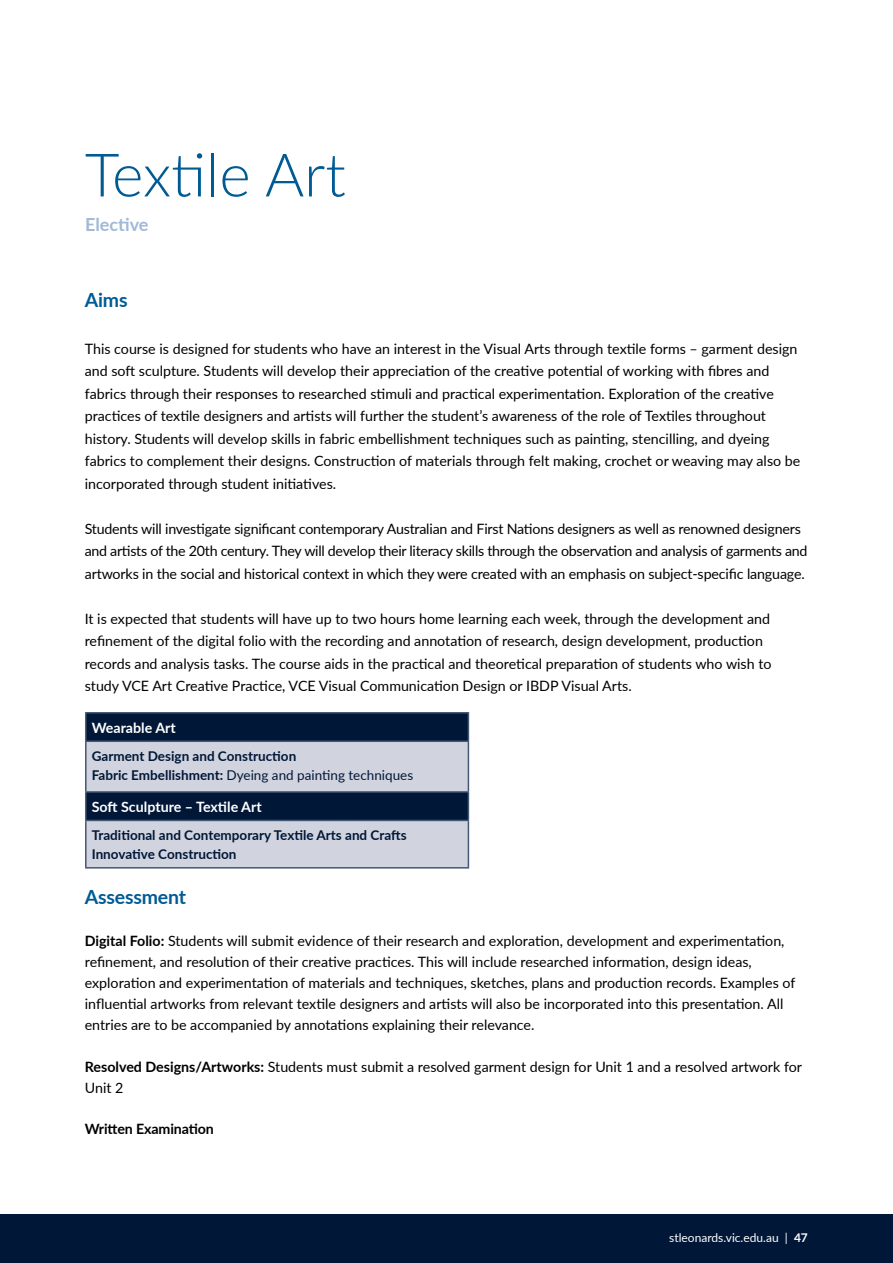
<style>
.page{position:relative;width:893px;height:1263px;background:#fff}
.page>*{position:absolute;margin:0;border:0;box-sizing:border-box;transform-origin:0 0}
.t1{font:300 60px "Lato";color:#005b94}
.t2{font:700 19.5px "Lato";letter-spacing:-.01em;color:#005b94}
.t3{font:700 18px "Lato";color:#a0b9d7}
.t4{font:14.25px/22.5px "Lato";color:#000}
.t5{font:700 14.25px "Lato";color:#fff}
.t6{font:700 14.25px "Lato";letter-spacing:-.01em;color:#000}
.t7{font:700 13.5px/19.5px "Lato";color:#001738}
.t8{font:12px "Lato";color:#fff}
.s1{font-weight:400}
.s2{font-weight:700}
</style>
<div class="page">
<div style="left:0;top:1214px;width:893px;height:49px;background:#001738"></div>
<div style="left:87px;top:821px;width:381px;height:46px;background:#d1d4de"></div>
<hr style="left:85px;top:712px;width:384px;height:1px;background:#425875">
<hr style="left:85px;top:740px;width:384px;height:2px;background:#425875">
<hr style="left:85px;top:791px;width:384px;height:2px;background:#425875">
<svg style="left:86px;top:713px;width:383px;height:107px;background:#627086"></svg>
<hr style="left:85px;top:820px;width:384px;height:1px;background:#425875">
<hr style="left:85px;top:713px;width:2px;height:27px;background:#425875">
<hr style="left:85px;top:742px;width:2px;height:49px;background:#425875">
<hr style="left:468px;top:742px;width:1px;height:49px;background:#425875">
<hr style="left:85px;top:793px;width:2px;height:27px;background:#425875">
<hr style="left:85px;top:821px;width:2px;height:46px;background:#425875">
<hr style="left:468px;top:821px;width:1px;height:46px;background:#425875">
<hr style="left:85px;top:867px;width:384px;height:1px;background:#425875">
<h1 class="t1" style="left:85px;top:133px;width:263px">Textile Art</h1>
<p class="t3" style="left:85px;top:212px;width:65px">Elective</p>
<h2 class="t2" style="left:85px;top:286px;width:44px">Aims</h2>
<p class="t4" style="left:85px;top:336px;width:717px">This course is designed for students who have an interest in the Visual Arts through textile forms – garment design and soft sculpture. Students will develop their appreciation of the creative potential of working with fibres and fabrics through their responses to researched stimuli and practical experimentation. Exploration of the creative practices of textile designers and artists will further the student’s awareness of the role of Textiles throughout history. Students will develop skills in fabric embellishment techniques such as painting, stencilling, and dyeing fabrics to complement their designs. Construction of materials through felt making, crochet or weaving may also be incorporated through student initiatives.</p>
<p class="t4" style="left:85px;top:516px;width:724px">Students will investigate significant contemporary Australian and First Nations designers as well as renowned designers and artists of the 20th century. They will develop their literacy skills through the observation and analysis of garments and artworks in the social and historical context in which they were created with an emphasis on subject-specific language.</p>
<p class="t4" style="left:85px;top:606px;width:688px">It is expected that students will have up to two hours home learning each week, through the development and refinement of the digital folio with the recording and annotation of research, design development, production records and analysis tasks. The course aids in the practical and theoretical preparation of students who wish to study VCE Art Creative Practice, VCE Visual Communication Design or IBDP Visual Arts.</p>
<p class="t5" style="left:92px;top:717px;width:86px">Wearable Art</p>
<p class="t7" style="left:92px;top:745px;width:323px">Garment Design and Construction<br>Fabric Embellishment: <span class="s1">Dyeing and painting techniques</span></p>
<p class="t5" style="left:92px;top:796px;width:171px">Soft Sculpture – Textile Art</p>
<p class="t7" style="left:92px;top:824px;width:316px">Traditional and Contemporary Textile Arts and Crafts<br>Innovative Construction</p>
<h2 class="t2" style="left:85px;top:883px;width:103px">Assessment</h2>
<p class="t4" style="left:85px;top:930px;width:712px;line-height:21px"><span class="s2">Digital Folio:</span> Students will submit evidence of their research and exploration, development and experimentation, refinement, and resolution of their creative practices. This will include researched information, design ideas, exploration and experimentation of materials and techniques, sketches, plans and production records. Examples of influential artworks from relevant textile designers and artists will also be incorporated into this presentation. All entries are to be accompanied by annotations explaining their relevance.</p>
<p class="t4" style="left:85px;top:1056px;width:719px;line-height:21px"><span class="s2">Resolved Designs/Artworks:</span> Students must submit a resolved garment design for Unit 1 and a resolved artwork for<br>Unit 2</p>
<p class="t6" style="left:85px;top:1118px;width:130px">Written Examination</p>
<p class="t8" style="left:669px;top:1229px;width:140px">stleonards.vic.edu.au | <span class="s2">47</span></p>
</div>
